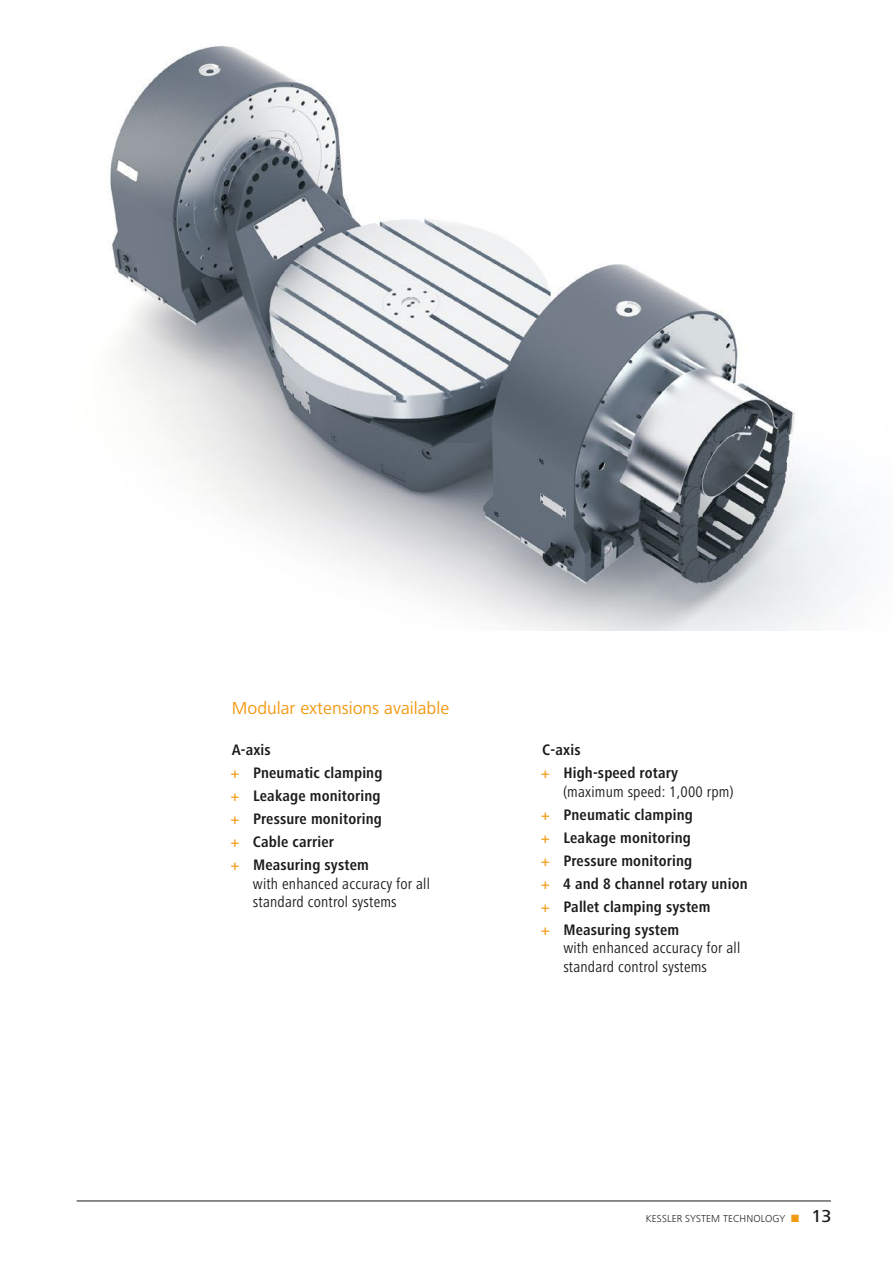
<style>
.page{position:relative;width:893px;height:1263px;background:#fff}
.page>*{position:absolute;margin:0;border:0;box-sizing:border-box;transform-origin:0 0}
.t1{font:18px "Frutiger K1";letter-spacing:.005em;color:#f39913}
.t2{font:15.75px/23px "Frutiger K3 Bold Cond";letter-spacing:.015em;color:#1c1c1b}
.t3{font:15.75px/18.8px "Frutiger K1 Regular Cond";letter-spacing:.015em;color:#1c1c1b}
.t4{font:300 10.5px "Frutiger K6";letter-spacing:.02em;color:#1c1c1b}
.s1{font-family:"Frutiger K2";font-weight:500;font-size:15px;color:#f39913}
.s2{color:#f39913}
.s3{font-family:"Frutiger K2";font-weight:500;font-size:18px}
</style>
<div class="page">
<hr style="left:77px;top:1200px;width:754px;height:1px;background:#1c1c1b">
<img style="left:110px;top:45px;width:755px;height:586px">
<p class="t1" style="left:232px;top:698px;width:219px">Modular extensions available</p>
<p class="t2" style="left:231px;top:738px;width:153px">A-axis<br><span class="s1">+</span> Pneumatic clamping <span class="s1">+</span> Leakage monitoring <span class="s1">+</span> Pressure monitoring <span class="s1">+</span> Cable carrier<br><span class="s1">+</span> Measuring system</p>
<p class="t3" style="left:253px;top:874px;width:178px">with enhanced accuracy for all standard control systems</p>
<p class="t2" style="left:541px;top:738px;width:138px">C-axis<br><span class="s1">+</span> High-speed rotary</p>
<p class="t3" style="left:563px;top:782px;width:172px">(maximum speed: 1,000 rpm)</p>
<p class="t2" style="left:541px;top:803px;width:208px"><span class="s1">+</span> Pneumatic clamping<br><span class="s1">+</span> Leakage monitoring<br><span class="s1">+</span> Pressure monitoring<br><span class="s1">+</span> 4 and 8 channel rotary union <span class="s1">+</span> Pallet clamping system<br><span class="s1">+</span> Measuring system</p>
<p class="t3" style="left:563px;top:939px;width:178px">with enhanced accuracy for all standard control systems</p>
<p class="t4" style="left:646px;top:1213px;width:187px">KESSLER SYSTEM TECHNOLOGY <span class="s2">■</span> <span class="s3">13</span></p>
</div>
